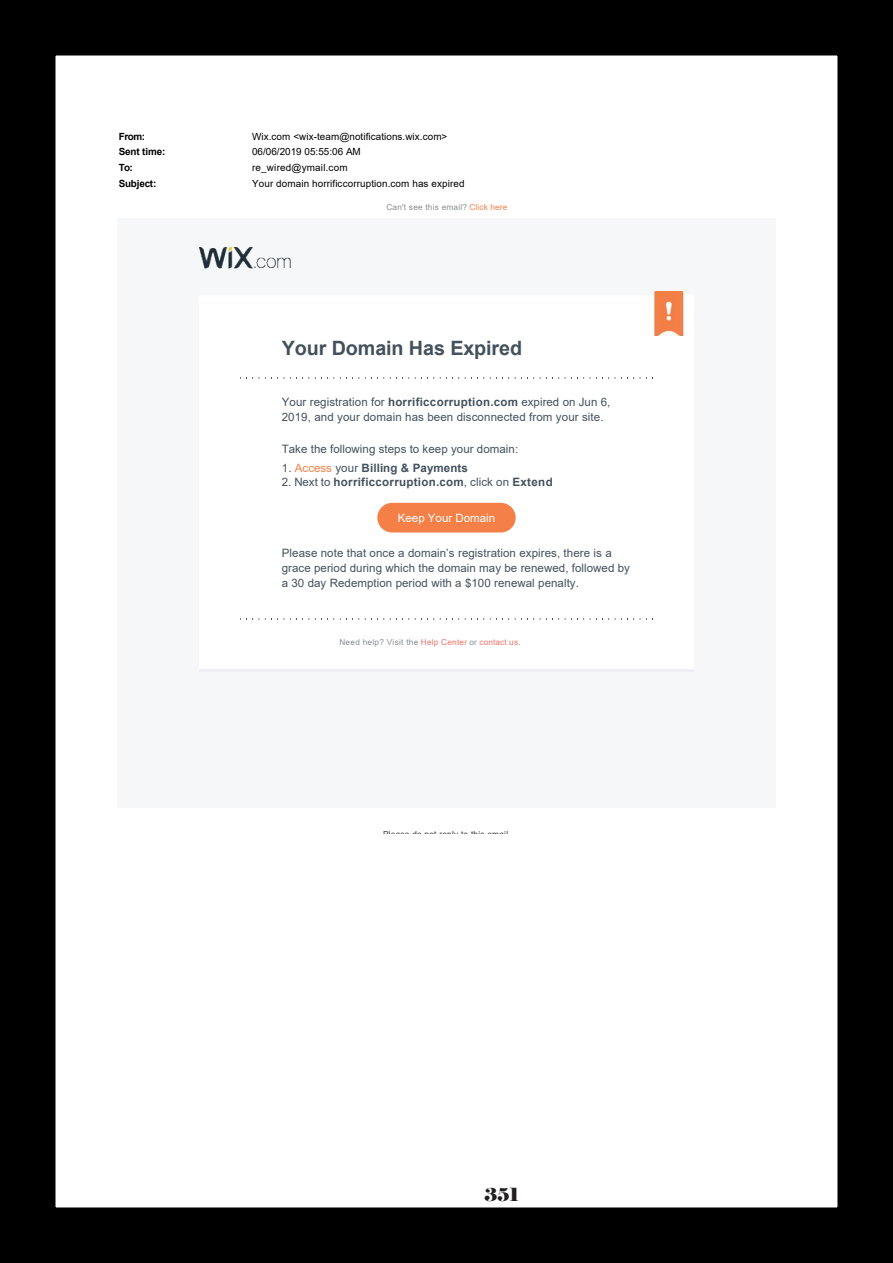
<style>
.page{position:relative;width:893px;height:1263px;background:#fff}
.page>*{position:absolute;margin:0;border:0;box-sizing:border-box;transform-origin:0 0}
.t1{font:700 19.8px "Arial";letter-spacing:-.005em;color:#43515c}
.t2{font:18px "Elephant";color:#231f20}
.t3{font:11.55px/14.9px "Arial";letter-spacing:.005em;color:#43515c}
.t4{font:700 11.55px "Arial";letter-spacing:.025em;color:#43515c}
.t5{font:11.55px "Arial";color:#fff}
.t6{font:9.9px "Arial";letter-spacing:.01em;color:#000}
.t7{font:700 9.9px "Arial";letter-spacing:-.02em;color:#000}
.t8{font:8.25px "Arial";letter-spacing:.025em;color:#858f96}
.t9{font:8.25px "Arial";letter-spacing:.03em;color:#333}
.s1{color:#f48047}
.s2{font-weight:700}
.s3{font-weight:400}
.s4{font-weight:400;color:#f48047}
.s5{color:#f1726b}
</style>
<div class="page">
<div style="left:117px;top:218px;width:659px;height:590px;background:#f6f7f9"></div>
<img style="left:199px;top:247px;width:91px;height:21px">
<img style="left:653px;top:291px;width:32px;height:45px">
<div style="left:199px;top:336px;width:495px;height:333px;background:#fff"></div>
<img style="left:246px;top:378px;width:401px;height:1px">
<div style="left:377px;top:503px;width:139px;height:29px;background:#f48047;border-radius:15px"></div>
<img style="left:246px;top:619px;width:401px;height:1px">
<hr style="left:199px;top:669px;width:495px;height:3px;background:#eceff4">
<div style="left:0;top:0;width:893px;height:1263px;border:56px solid #000"></div>
<svg style="left:0;top:0;width:1px;height:1263px"></svg>
<p class="t7" style="left:119px;top:129px;width:28px">From:</p>
<p class="t6" style="left:252px;top:129px;width:197px">Wix.com &lt;wix-team@notifications.wix.com&gt;</p>
<p class="t7" style="left:119px;top:145px;width:48px">Sent time:</p>
<p class="t6" style="left:252px;top:145px;width:110px">06/06/2019 05:55:06 AM</p>
<p class="t7" style="left:119px;top:160px;width:16px">To:</p>
<p class="t6" style="left:252px;top:161px;width:97px">re_wired@ymail.com</p>
<p class="t7" style="left:119px;top:176px;width:39px">Subject:</p>
<p class="t6" style="left:252px;top:176px;width:214px">Your domain horrificcorruption.com has expired</p>
<p class="t8" style="left:386px;top:202px;width:123px">Can't see this email? <span class="s1">Click here</span></p>
<h1 class="t1" style="left:282px;top:334px;width:242px">Your Domain Has Expired</h1>
<p class="t3" style="left:282px;top:395px;width:330px">Your registration for <span class="s2">horrificcorruption.com</span> expired on Jun 6,<br>2019, and your domain has been disconnected from your site.</p>
<p class="t3" style="left:282px;top:441px;width:238px">Take the following steps to keep your domain:</p>
<p class="t4" style="left:282px;top:459px;width:188px"><span class="s3">1.</span> <span class="s4">Access</span> <span class="s3">your</span> Billing &amp; Payments</p>
<p class="t4" style="left:282px;top:474px;width:272px"><span class="s3">2. Next to</span> horrificcorruption.com<span class="s3">, click on</span> Extend</p>
<p class="t5" style="left:398px;top:510px;width:99px">Keep Your Domain</p>
<p class="t3" style="left:282px;top:546px;width:350px">Please note that once a domain’s registration expires, there is a grace period during which the domain may be renewed, followed by a 30 day Redemption period with a $100 renewal penalty.</p>
<p class="t8" style="left:339px;top:637px;width:183px">Need help? Visit the <span class="s5">Help Center</span> or <span class="s5">contact us</span>.</p>
<p class="t9" style="left:383px;top:829px;width:127px">Please do not reply to this email</p>
<h2 class="t2" style="left:484px;top:1183px;width:36px">351</h2>
</div>
